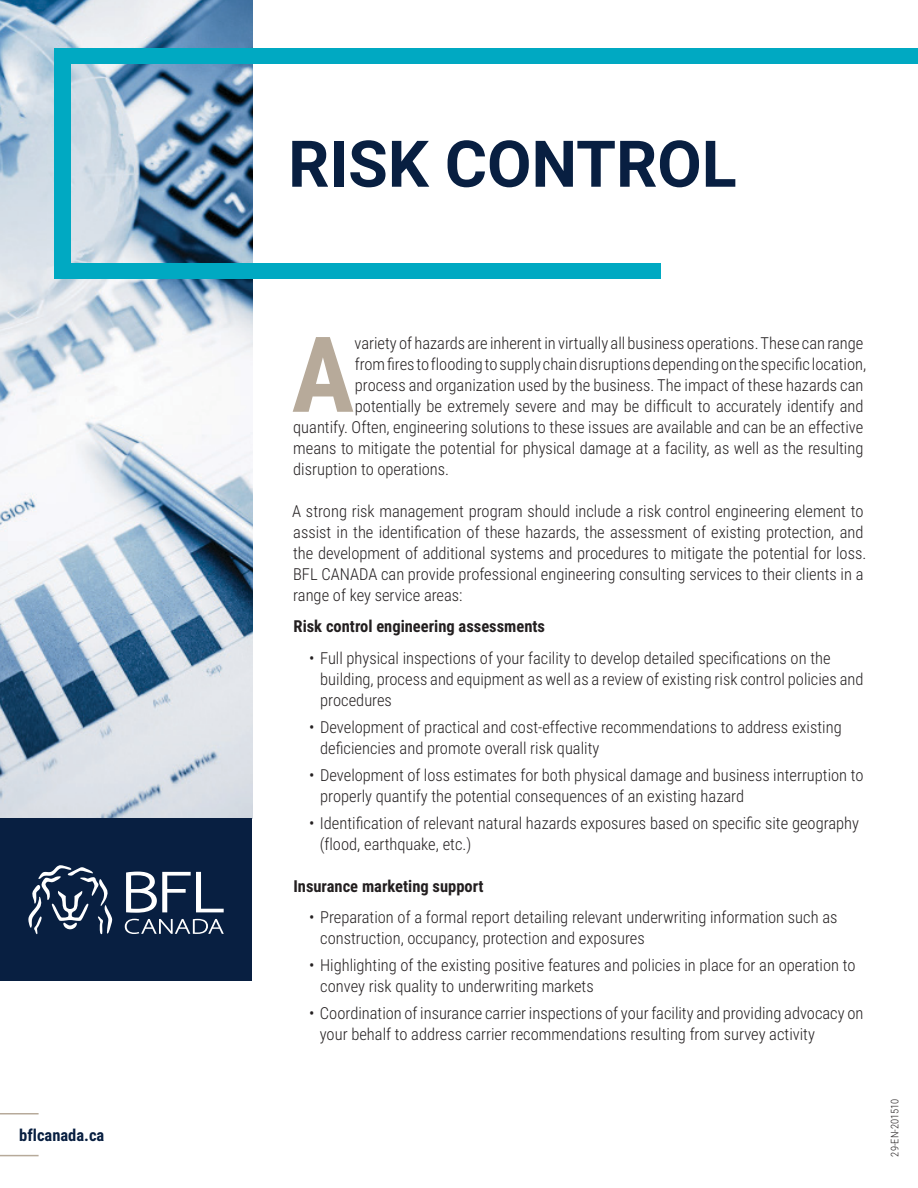
<style>
.page{position:relative;width:918px;height:1188px;background:#fff}
.page>*{position:absolute;margin:0;border:0;box-sizing:border-box;transform-origin:0 0}
.P1{font:700 105.15px "Roboto Condensed";color:#b7aa9a}
.t1{font:700 64.5px "Roboto";color:#081f41}
.P2{font:300 16.5px/21px "Roboto Condensed";color:#231f20}
.P1-2{font:300 16.5px "Roboto Condensed";color:#231f20}
.P2-2{font:700 16.5px "Roboto Condensed";color:#231f20}
.t2{font:700 16.5px "Roboto Condensed";color:#081f41}
.t3{font:300 10.5px "Roboto Condensed";color:#231f20}
</style>
<div class="page">
<img style="left:0;top:0;width:252px;height:818px">
<hr style="left:0;top:1113px;width:39px;height:1px;background:#b7aa9a">
<hr style="left:0;top:1155px;width:39px;height:1px;background:#b7aa9a">
<div style="left:0;top:818px;width:252px;height:163px;background:#081f41"></div>
<svg style="left:126px;top:872px;width:98px;height:41px"></svg>
<svg style="left:125px;top:919px;width:99px;height:15px"></svg>
<svg style="left:28px;top:865px;width:84px;height:69px"></svg>
<div style="left:54px;top:49px;width:864px;height:15px;background:#00a9c2"></div>
<div style="left:54px;top:53px;width:17px;height:225px;background:#00a9c2"></div>
<div style="left:62px;top:263px;width:599px;height:15px;background:#00a9c2"></div>
<p class="t2" style="left:19px;top:1123px;width:87px">bflcanada.ca</p>
<h1 class="t1" style="left:288px;top:119px;width:450px">RISK CONTROL</h1>
<p class="P1" style="left:292px;top:301px;width:64px">A</p>
<p class="P1-2" style="left:355px;top:331px;width:510px">variety of hazards are inherent in virtually all business operations. These can range</p>
<p class="P1-2" style="left:355px;top:352px;width:513px">from fires to flooding to supply chain disruptions depending on the specific location,</p>
<p class="P1-2" style="left:355px;top:373px;width:510px">process and organization used by the business. The impact of these hazards can</p>
<p class="P1-2" style="left:355px;top:394px;width:510px">potentially be extremely severe and may be difficult to accurately identify and</p>
<p class="P1-2" style="left:293px;top:415px;width:572px">quantify. Often, engineering solutions to these issues are available and can be an effective</p>
<p class="P1-2" style="left:293px;top:436px;width:572px">means to mitigate the potential for physical damage at a facility, as well as the resulting</p>
<p class="P1-2" style="left:293px;top:457px;width:157px">disruption to operations.</p>
<p class="P2" style="left:292px;top:500px;width:576px">A strong risk management program should include a risk control engineering element to assist in the identification of these hazards, the assessment of existing protection, and the development of additional systems and procedures to mitigate the potential for loss.<br>BFL CANADA can provide professional engineering consulting services to their clients in a range of key service areas:</p>
<p class="P2-2" style="left:294px;top:615px;width:253px">Risk control engineering assessments</p>
<p class="P2" style="left:320px;top:647px;width:545px;text-indent:-11px">• Full physical inspections of your facility to develop detailed specifications on the building, process and equipment as well as a review of existing risk control policies and procedures</p>
<p class="P2" style="left:320px;top:716px;width:523px;text-indent:-11px">• Development of practical and cost-effective recommendations to address existing deficiencies and promote overall risk quality</p>
<p class="P2" style="left:320px;top:764px;width:545px;text-indent:-11px">• Development of loss estimates for both physical damage and business interruption to properly quantify the potential consequences of an existing hazard</p>
<p class="P2" style="left:320px;top:812px;width:541px;text-indent:-11px">• Identification of relevant natural hazards exposures based on specific site geography (flood, earthquake, etc.)</p>
<p class="P2-2" style="left:293px;top:874px;width:192px">Insurance marketing support</p>
<p class="P2" style="left:320px;top:906px;width:519px;text-indent:-11px">• Preparation of a formal report detailing relevant underwriting information such as construction, occupancy, protection and exposures</p>
<p class="P2" style="left:320px;top:954px;width:537px;text-indent:-11px">• Highlighting of the existing positive features and policies in place for an operation to convey risk quality to underwriting markets</p>
<p class="P2" style="left:320px;top:1002px;width:545px;text-indent:-11px">• Coordination of insurance carrier inspections of your facility and providing advocacy on your behalf to address carrier recommendations resulting from survey activity</p>
<p class="t3" style="left:887px;top:1156px;width:59px;rotate:-90deg">29-EN-201510</p>
</div>
